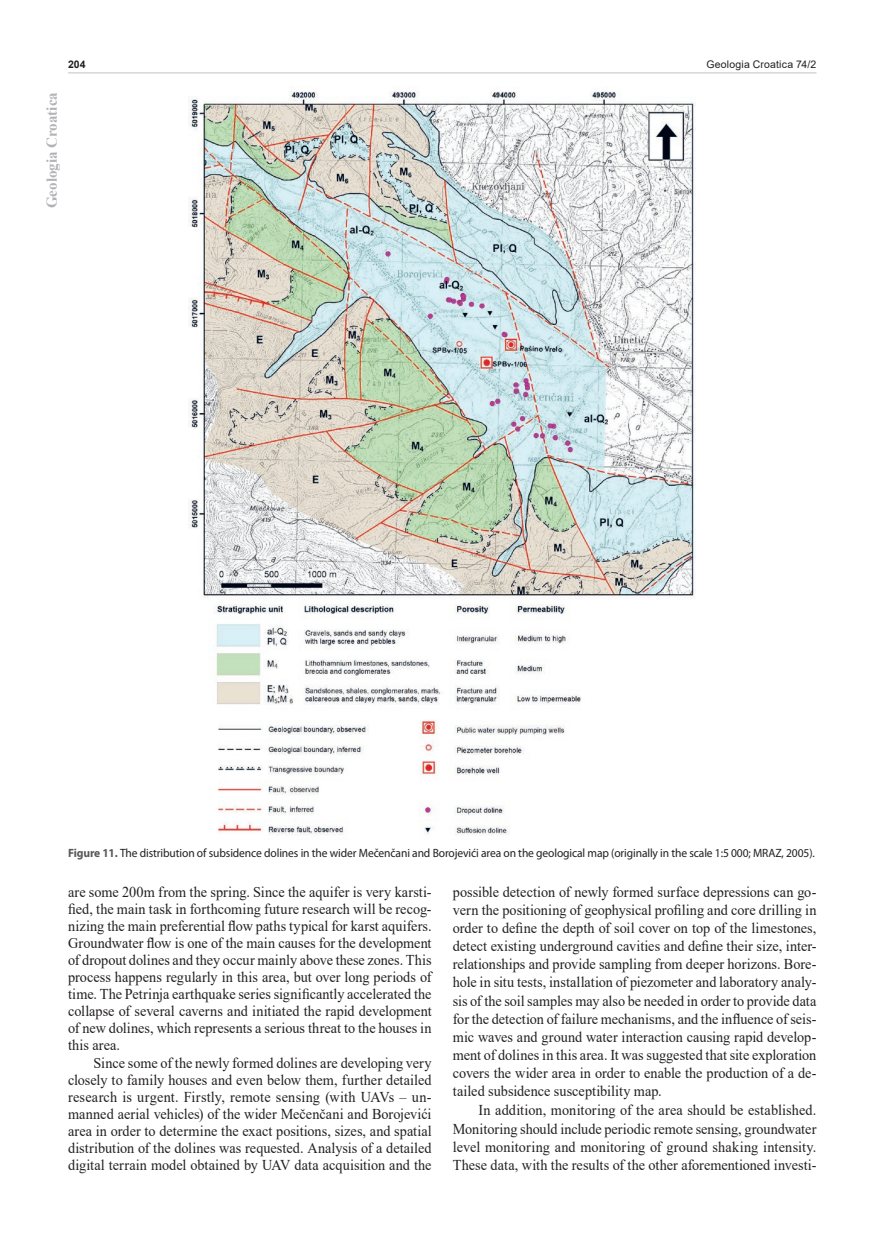
<style>
.page{position:relative;width:893px;height:1234px;background:#fff}
.page>*{position:absolute;margin:0;border:0;box-sizing:border-box;transform-origin:0 0}
.t1{font:15px/17px "Times New Roman";color:#231f20;text-align:justify;scale:.95 1}
.t2{font:700 15px "Times New Roman";color:#b2b3b7}
.t3{font:12px "Myriad Pro";letter-spacing:-.01em;color:#231f20;scale:.96 1}
.t4{font:10.5px "Arial";letter-spacing:.015em;color:#231f20}
.t5{font:700 10.5px "Arial";color:#231f20}
.s1{font-weight:700;color:#57585a}
</style>
<div class="page">
<hr style="left:68px;top:72px;width:748px;height:1px;background:#c7c8ca">
<img style="left:189px;top:86px;width:507px;height:750px">
<p class="t5" style="left:68px;top:57px;width:19px">204</p>
<p class="t4" style="left:706px;top:57px;width:112px">Geologia Croatica 74/2</p>
<p class="t2" style="left:41px;top:208px;width:118px;rotate:-90deg">Geologia Croatica</p>
<p class="t3" style="left:68px;top:846px;width:779px"><span class="s1">Figure 11.</span> The distribution of subsidence dolines in the wider Mečenčani and Borojevići area on the geological map (originally in the scale 1:5 000; MRAZ, 2005).</p>
<p class="t1" style="left:68px;top:882px;width:384px">are some 200m from the spring. Since the aquifer is very karsti&shy;fied, the main task in forthcoming future research will be recog&shy;nizing the main preferential flow paths typical for karst aquifers.<br>Groundwater flow is one of the main causes for the development of dropout dolines and they occur mainly above these zones. This process happens regularly in this area, but over long periods of time. The Petrinja earthquake series significantly accelerated the collapse of several caverns and initiated the rapid development of new dolines, which represents a serious threat to the houses in this area.</p>
<p class="t1" style="left:68px;top:1053px;width:384px;text-indent:26px">Since some of the newly formed dolines are developing very closely to family houses and even below them, further detailed research is urgent. Firstly, remote sensing (with UAVs – un&shy;manned aerial vehicles) of the wider Mečenčani and Borojevići area in order to determine the exact positions, sizes, and spatial distribution of the dolines was requested. Analysis of a detailed digital terrain model obtained by UAV data acquisition and the</p>
<p class="t1" style="left:453px;top:882px;width:384px;line-height:18.1px">possible detection of newly formed surface depressions can go&shy;vern the positioning of geophysical profiling and core drilling in order to define the depth of soil cover on top of the limestones, detect existing underground cavities and define their size, inter&shy;relationships and provide sampling from deeper horizons. Bore&shy;hole in situ tests, installation of piezometer and laboratory analy&shy;sis of the soil samples may also be needed in order to provide data for the detection of failure mechanisms, and the influence of seis&shy;mic waves and ground water interaction causing rapid develop&shy;ment of dolines in this area. It was suggested that site exploration covers the wider area in order to enable the production of a de&shy;tailed subsidence susceptibility map.</p>
<p class="t1" style="left:453px;top:1100px;width:384px;line-height:18.1px;text-indent:26px">In addition, monitoring of the area should be established.<br>Monitoring should include periodic remote sensing, groundwater level monitoring and monitoring of ground shaking intensity.<br>These data, with the results of the other aforementioned investi-</p>
</div>
